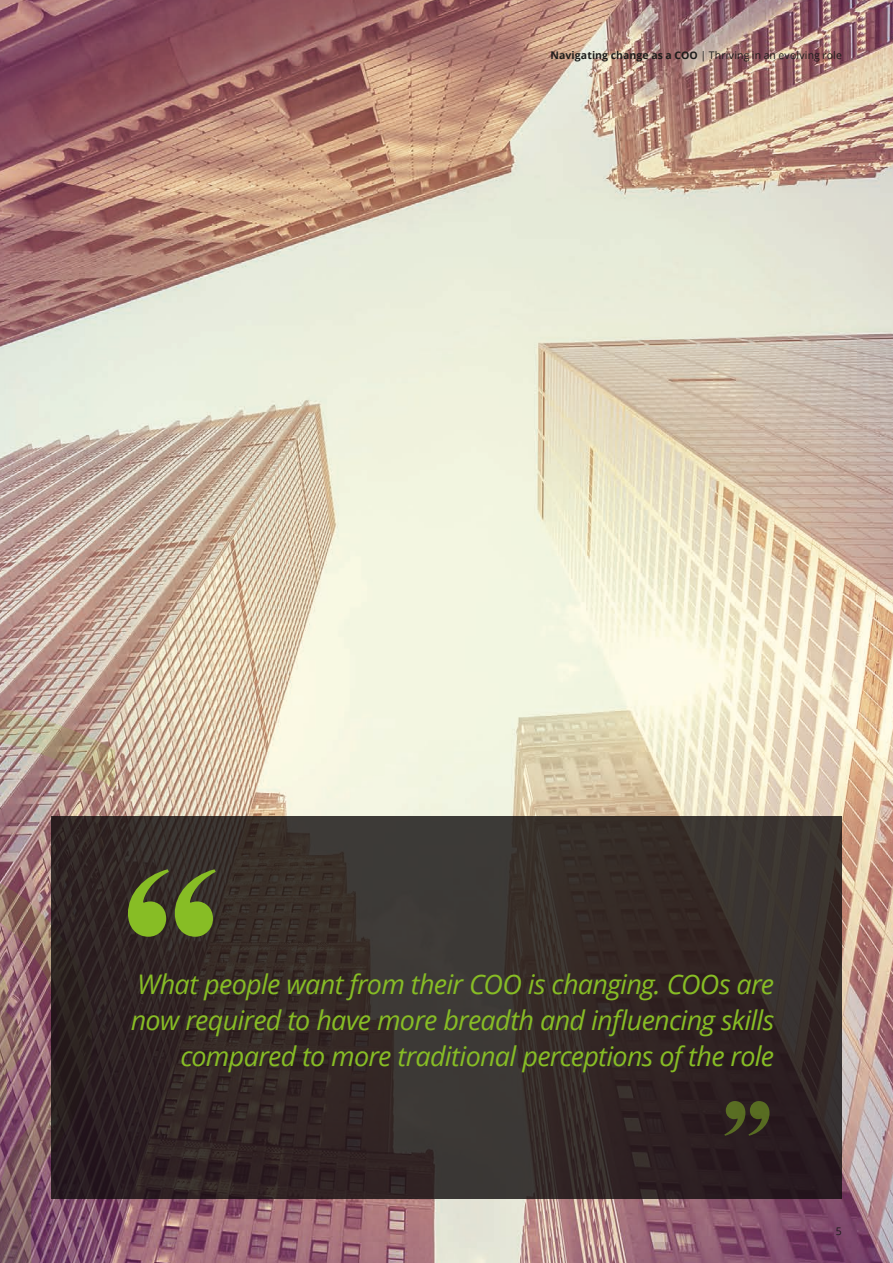
<style>
.page{position:relative;width:893px;height:1263px;background:#fff}
.page>*{position:absolute;margin:0;border:0;box-sizing:border-box;transform-origin:0 0}
.t1{font:900 210px "Chronicle Display";color:#87bd25}
.t2{font:900 108px "Chronicle Display";color:#87bd25}
.t3{font:italic 27px/36px "Open Sans";letter-spacing:-.025em;color:#87bd25}
.t4{font:10.5px "Open Sans";letter-spacing:.01em;color:#1d1d1b}
.s1{font-weight:700}
</style>
<div class="page">
<img style="left:0;top:0;width:893px;height:1263px">
<img style="left:0;top:699px;width:115px;height:564px">
<svg style="left:51px;top:816px;width:791px;height:383px;background:#342a28"></svg>
<h1 class="t1" style="left:119px;top:773px;width:105px">“</h1>
<p class="t4" style="left:550px;top:48px;width:293px"><span class="s1">Navigating change as a COO</span> | Thriving in an evolving role</p>
<p class="t3" style="left:131px;top:966px;width:645px">What people want from their COO is changing. COOs are now required to have more breadth and influencing skills</p>
<p class="t3" style="left:180px;top:1038px;width:595px">compared to more traditional perceptions of the role</p>
<h2 class="t2" style="left:774px;top:1185px;width:55px;rotate:-180deg">“</h2>
<p class="t4" style="left:836px;top:1224px;width:8px">5</p>
</div>
